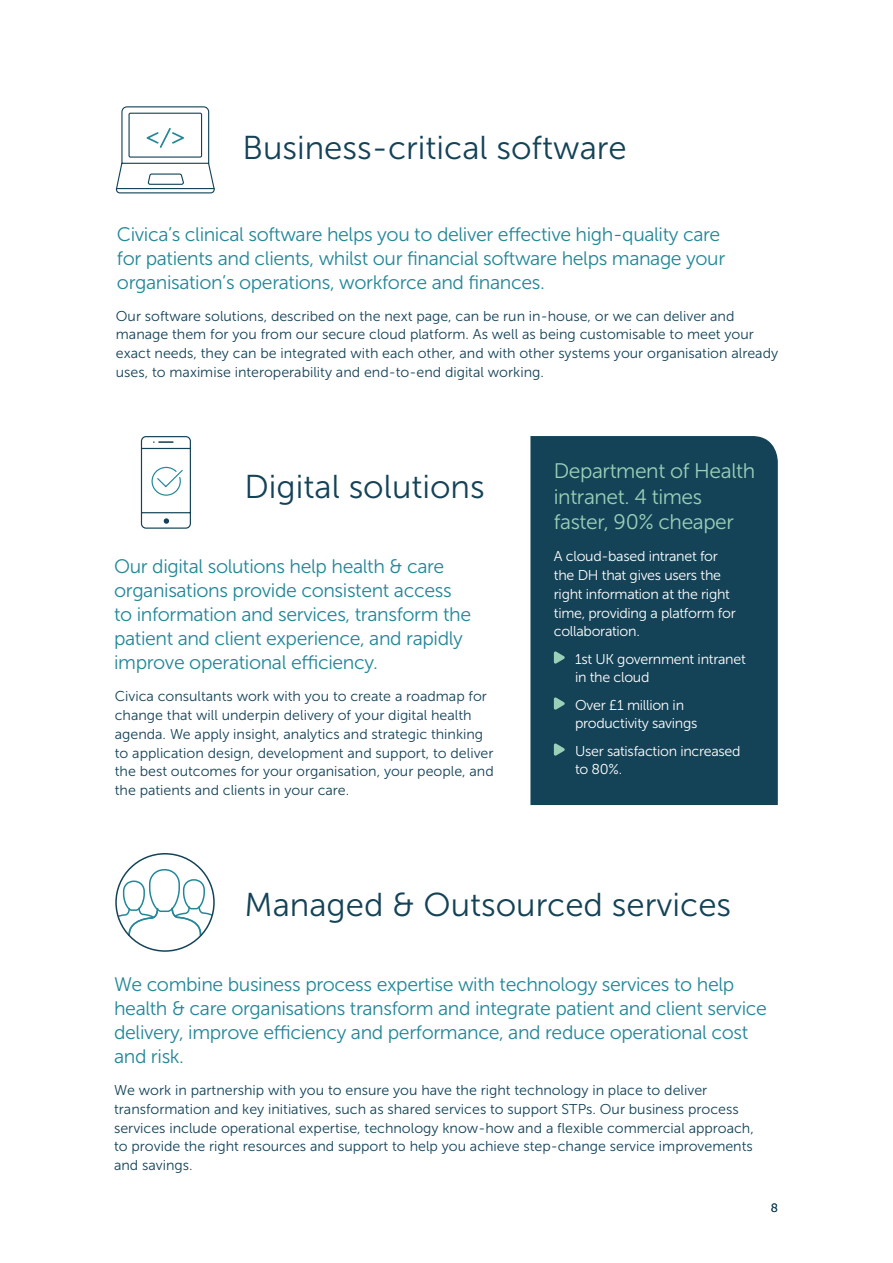
<style>
.page{position:relative;width:893px;height:1263px;background:#fff}
.page>*{position:absolute;margin:0;border:0;box-sizing:border-box;transform-origin:0 0}
.t1{font:33px "Museo Sans 300";color:#144257}
.t2{font:21px/25.5px "Museo Sans 300";letter-spacing:-.02em;color:#9ad0b8}
.t3{font:19.5px/24px "Museo Sans 300";letter-spacing:-.02em;color:#238798}
.t4{font:14.25px/18.8px "Museo Sans 300";color:#144257}
.t5{font:14.25px/18.8px "Museo Sans 300";letter-spacing:-.02em;color:#fff}
.t6{font:12px "Museo Sans 300";color:#144257}
</style>
<div class="page">
<svg style="left:115px;top:106px;width:100px;height:88px"></svg>
<div style="left:530px;top:436px;width:248px;height:369px;background:#144257"></div>
<svg style="left:554px;top:651px;width:11px;height:13px"></svg>
<svg style="left:554px;top:697px;width:11px;height:13px"></svg>
<svg style="left:554px;top:743px;width:11px;height:13px"></svg>
<svg style="left:140px;top:436px;width:51px;height:93px"></svg>
<svg style="left:117px;top:868px;width:97px;height:69px"></svg>
<div style="left:115px;top:853px;width:100px;height:99px;border:2px solid #144257;border-radius:50%"></div>
<h1 class="t1" style="left:242px;top:130px;width:386px">Business-critical software</h1>
<h3 class="t3" style="left:117px;top:222px;width:610px">Civica’s clinical software helps you to deliver effective high-quality care for patients and clients, whilst our financial software helps manage your organisation’s operations, workforce and finances.</h3>
<p class="t4" style="left:116px;top:306px;width:664px">Our software solutions, described on the next page, can be run in-house, or we can deliver and manage them for you from our secure cloud platform. As well as being customisable to meet your exact needs, they can be integrated with each other, and with other systems your organisation already uses, to maximise interoperability and end-to-end digital working.</p>
<h1 class="t1" style="left:244px;top:469px;width:242px">Digital solutions</h1>
<h3 class="t3" style="left:114px;top:555px;width:359px">Our digital solutions help health &amp; care organisations provide consistent access to information and services, transform the patient and client experience, and rapidly improve operational efficiency.</h3>
<p class="t4" style="left:115px;top:687px;width:380px">Civica consultants work with you to create a roadmap for change that will underpin delivery of your digital health agenda. We apply insight, analytics and strategic thinking to application design, development and support, to deliver the best outcomes for your organisation, your people, and the patients and clients in your care.</p>
<h2 class="t2" style="left:554px;top:459px;width:203px">Department of Health intranet. 4 times faster, 90% cheaper</h2>
<p class="t5" style="left:554px;top:547px;width:183px">A cloud-based intranet for the DH that gives users the right information at the right time, providing a platform for collaboration.</p>
<p class="t5" style="left:575px;top:649px;width:172px">1st UK government intranet in the cloud</p>
<p class="t5" style="left:575px;top:695px;width:124px">Over £1 million in productivity savings</p>
<p class="t5" style="left:575px;top:741px;width:167px">User satisfaction increased to 80%.</p>
<h1 class="t1" style="left:244px;top:886px;width:488px">Managed &amp; Outsourced services</h1>
<p class="t3" style="left:114px;top:972px;width:654px">We combine business process expertise with technology services to help health &amp; care organisations transform and integrate patient and client service delivery, improve efficiency and performance, and reduce operational cost and risk.</p>
<p class="t4" style="left:114px;top:1081px;width:641px">We work in partnership with you to ensure you have the right technology in place to deliver transformation and key initiatives, such as shared services to support STPs. Our business process services include operational expertise, technology know-how and a flexible commercial approach, to provide the right resources and support to help you achieve step-change service improvements and savings.</p>
<p class="t6" style="left:771px;top:1201px;width:9px">8</p>
</div>
